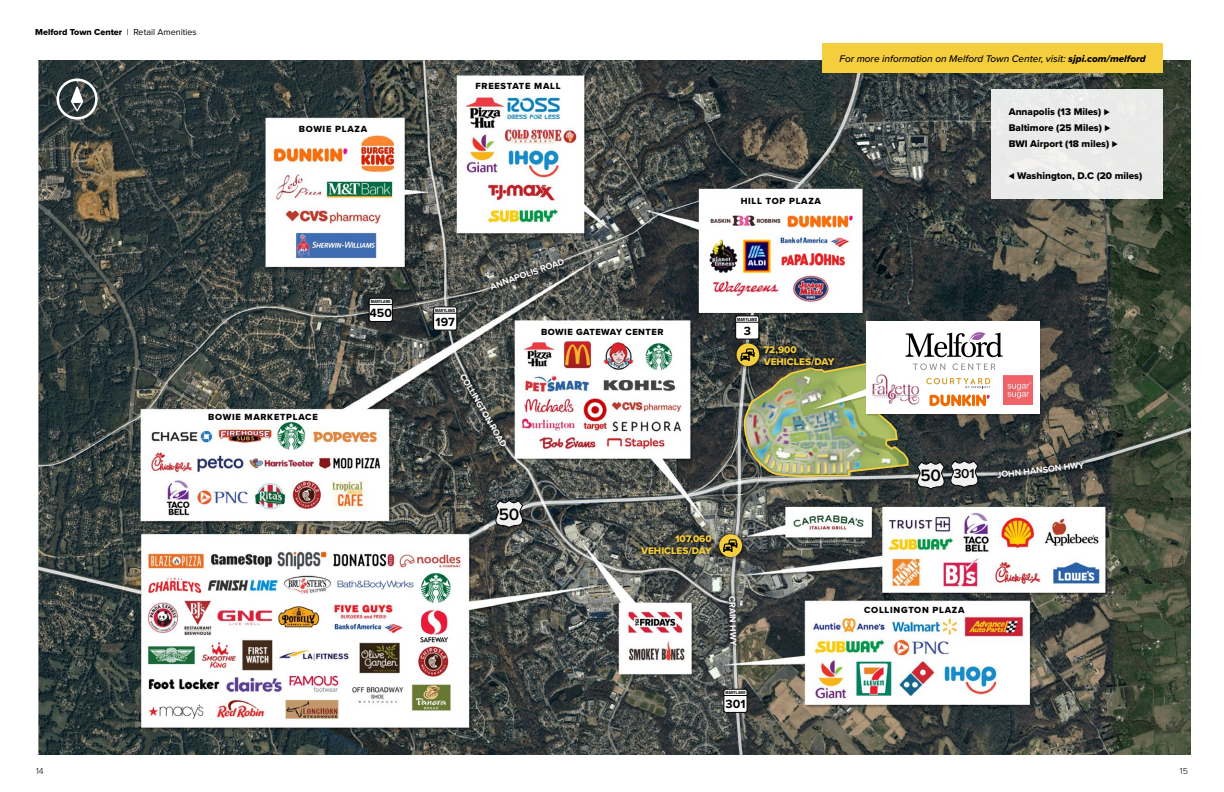
<style>
.page{position:relative;width:1224px;height:792px;background:#fff}
.page>*{position:absolute;margin:0;border:0;box-sizing:border-box;transform-origin:0 0}
.t1{font:600 17.1px "Proxima Nova";color:#000}
.t2{font:600 15.9px "Proxima Nova";color:#000}
.t3{font:600 13.6px "Proxima Nova";color:#000}
.t4{font:700 12.3px "Proxima Nova";color:#000}
.t5{font:10px/16px "Proxima Nova Extrabld";color:#000}
.t6{font:italic 500 10px "Proxima Nova";color:#000}
.t7{font:10px/12px "Proxima Nova Extrabld";color:#f5ce3d;text-align:right}
.t8{font:9.2px "Proxima Nova Extrabld";letter-spacing:.075em;color:#000}
.t9{font:9.2px "Proxima Nova Extrabld";letter-spacing:.05em;color:#000}
.t10{font:700 9px "Proxima Nova";color:#fff}
.t11{font:9px "Proxima Nova Extrabld";color:#000}
.t12{font:300 9px "Proxima Nova";color:#000}
.t13{font:700 condensed 4.3px "Helvetica Neue";letter-spacing:.02em;color:#000}
.s1{font-family:"Proxima Nova"}
.s2{font-family:"Proxima Nova Extrabld It";font-weight:400;font-style:normal}
.s3{font-family:"Proxima Nova";font-weight:700}
</style>
<div class="page">
<img style="left:38px;top:60px;width:1152px;height:694px">
<svg style="left:38px;top:173px;width:384px;height:252px;background:#5f6664"></svg>
<img style="left:38px;top:425px;width:1153px;height:179px">
<img style="left:730px;top:43px;width:136px;height:712px">
<img style="left:735px;top:190px;width:128px;height:122px">
<img style="left:422px;top:58px;width:313px;height:547px">
<svg style="left:57px;top:78px;width:41px;height:42px"></svg>
<div style="left:487px;top:254px;width:82px;height:41px;background:#000;opacity:.75"></div>
<div style="left:369px;top:298px;width:23px;height:23px;background:#fff;border-radius:2px"></div>
<div style="left:369px;top:298px;width:24px;height:24px;border:1px solid #000;border-radius:2px"></div>
<svg style="left:369px;top:304px;width:23px;height:1px"></svg>
<svg style="left:491px;top:500px;width:33px;height:33px"></svg>
<div style="left:456px;top:369px;width:55px;height:83px;background:#000;opacity:.75"></div>
<div style="left:434px;top:307px;width:23px;height:23px;background:#fff;border-radius:2px"></div>
<div style="left:433px;top:307px;width:24px;height:23px;border:1px solid #000;border-radius:2px"></div>
<svg style="left:434px;top:313px;width:23px;height:1px"></svg>
<div style="left:992px;top:457px;width:97px;height:26px;background:#000;opacity:.75"></div>
<svg style="left:736px;top:316px;width:23px;height:23px"></svg>
<div style="left:735px;top:316px;width:24px;height:23px;border:1px solid #000;border-radius:2px"></div>
<div style="left:724px;top:689px;width:23px;height:23px;background:#fff;border-radius:2px"></div>
<div style="left:724px;top:689px;width:23px;height:24px;border:1px solid #000;border-radius:2px"></div>
<svg style="left:724px;top:695px;width:23px;height:1px"></svg>
<div style="left:724px;top:591px;width:18px;height:60px;background:#000;opacity:.75"></div>
<div style="left:991px;top:89px;width:171px;height:110px;background:#eaeaea"></div>
<div style="left:822px;top:44px;width:341px;height:29px;background:#f5ce3d"></div>
<div style="left:636px;top:529px;width:112px;height:33px;background:#000;opacity:.75"></div>
<div style="left:719px;top:534px;width:23px;height:23px;background:#f5ce3d;border-radius:50%"></div>
<svg style="left:723px;top:539px;width:14px;height:13px"></svg>
<img style="left:141px;top:535px;width:328px;height:193px">
<div style="left:866px;top:322px;width:173px;height:92px;background:#fff"></div>
<img style="left:1004px;top:375px;width:29px;height:29px">
<img style="left:687px;top:322px;width:316px;height:174px">
<p class="t11" style="left:35px;top:25px;width:163px">Melford Town Center <span class="s1">| Retail Amenities</span></p>
<p class="t8" style="left:299px;top:122px;width:70px">BOWIE PLAZA</p>
<p class="t8" style="left:208px;top:410px;width:111px">BOWIE MARKETPLACE</p>
<p class="t13" style="left:371px;top:298px;width:22px">MARYLAND</p>
<p class="t4" style="left:370px;top:304px;width:24px">450</p>
<p class="t8" style="left:476px;top:79px;width:87px">FREESTATE MALL</p>
<p class="t8" style="left:741px;top:194px;width:82px">HILL TOP PLAZA</p>
<p class="t6" style="left:839px;top:51px;width:308px">For more information on Melford Town Center, visit: <span class="s2">sjpi.com/melford</span></p>
<p class="t5" style="left:1009px;top:104px;width:110px">Annapolis (13 Miles) <span class="s3">⊲<br></span>Baltimore (25 Miles) <span class="s3">⊲<br></span>BWI Airport (18 miles) <span class="s3">⊲</span></p>
<p class="t5" style="left:1009px;top:168px;width:135px"><span class="s1">⊳</span> Washington, D.C (20 miles)</p>
<p class="t13" style="left:435px;top:307px;width:22px">MARYLAND</p>
<p class="t4" style="left:436px;top:312px;width:21px">197</p>
<p class="t10" style="left:488px;top:281px;width:79px;rotate:-20deg">ANNAPOLIS ROAD</p>
<p class="t9" style="left:541px;top:325px;width:124px">BOWIE GATEWAY CENTER</p>
<p class="t10" style="left:468px;top:371px;width:85px;rotate:60deg">COLLINGTON ROAD</p>
<p class="t13" style="left:737px;top:316px;width:22px">MARYLAND</p>
<p class="t4" style="left:744px;top:321px;width:9px">3</p>
<p class="t7" style="left:764px;top:344px;width:72px;text-align:left">72,900<br>VEHICLES/DAY</p>
<h1 class="t1" style="left:499px;top:504px;width:22px">50</h1>
<p class="t7" style="left:641px;top:533px;width:72px">107,060<br>VEHICLES/DAY</p>
<p class="t10" style="left:739px;top:595px;width:52px;rotate:88deg">CRAIN HWY</p>
<p class="t13" style="left:725px;top:689px;width:22px">MARYLAND</p>
<p class="t4" style="left:726px;top:695px;width:21px">301</p>
<h1 class="t1" style="left:921px;top:466px;width:22px">50</h1>
<h3 class="t3" style="left:954px;top:466px;width:22px">301</h3>
<p class="t10" style="left:996px;top:468px;width:89px;rotate:-6deg">JOHN HANSON HWY</p>
<h2 class="t2" style="left:920px;top:602px;width:29px">665</h2>
<p class="t8" style="left:864px;top:603px;width:102px">COLLINGTON PLAZA</p>
<p class="t12" style="left:36px;top:765px;width:9px">14</p>
<p class="t12" style="left:1180px;top:764px;width:10px">15</p>
</div>
